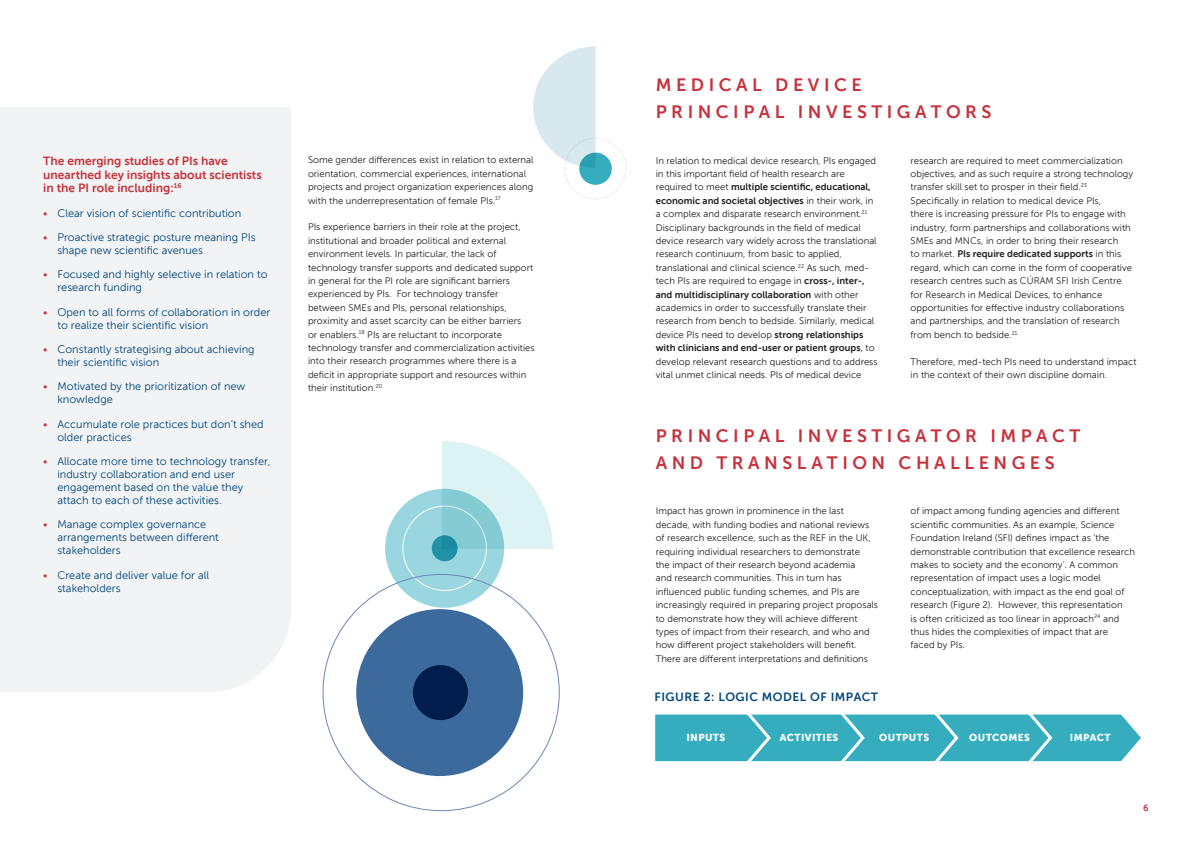
<style>
.page{position:relative;width:1191px;height:842px;background:#fff}
.page>*{position:absolute;margin:0;border:0;box-sizing:border-box;transform-origin:0 0}
.PAGE_TITLE{font:18px/27.3px "Museo Sans 700";letter-spacing:.25em;color:#c6333d}
.BULLETS{font:12px/13.5px "Museo Sans 700";color:#c6333d}
.SUB_HEADING{font:12px "Museo Sans 700";letter-spacing:.04em;color:#00467e}
.BULLETS-2{font:11px/13px "Museo Sans 300";color:#00467e}
.SUB_HEADING-2{font:10px "Museo Sans 900";letter-spacing:.04em;color:#fff}
.BODY_COPY{font:9.5px/13.4px "Museo Sans 300";color:#231f20}
.t1{font:9px "Museo Sans 700";color:#c6333d}
.s1{color:#c6333d}
.s2{font-family:"Museo Sans 700"}
</style>
<div class="page">
<div style="left:0;top:108px;width:291px;height:584px;background:#f2f3f4"></div>
<svg style="left:533px;top:47px;width:94px;height:153px"></svg>
<svg style="left:655px;top:714px;width:486px;height:48px;background:#45b3c3"></svg>
<div style="left:356px;top:609px;width:167px;height:167px;background:#3c6a9d;border-radius:50%"></div>
<div style="left:413px;top:665px;width:55px;height:55px;background:#001d4d;border-radius:50%"></div>
<div style="left:385px;top:489px;width:119px;height:119px;background:#9ad6df;border-radius:50%"></div>
<div style="left:432px;top:535px;width:25px;height:26px;background:#2091a6;border-radius:50%"></div>
<svg style="left:442px;top:441px;width:111px;height:108px"></svg>
<p class="BULLETS" style="left:43px;top:154px;width:220px">The emerging studies of PIs have unearthed key insights about scientists in the PI role including:<sup>16</sup></p>
<p class="BULLETS-2" style="left:43px;top:206px;width:199px"><span class="s1">•</span> Clear vision of scientific contribution</p>
<p class="BULLETS-2" style="left:57px;top:231px;width:200px;text-indent:-14px"><span class="s1">•</span> Proactive strategic posture meaning PIs shape new scientific avenues</p>
<p class="BULLETS-2" style="left:57px;top:268px;width:212px;text-indent:-14px"><span class="s1">•</span> Focused and highly selective in relation to research funding</p>
<p class="BULLETS-2" style="left:57px;top:305px;width:214px;text-indent:-14px"><span class="s1">•</span> Open to all forms of collaboration in order to realize their scientific vision</p>
<p class="BULLETS-2" style="left:57px;top:343px;width:199px;text-indent:-14px"><span class="s1">•</span> Constantly strategising about achieving their scientific vision</p>
<p class="BULLETS-2" style="left:57px;top:380px;width:189px;text-indent:-14px"><span class="s1">•</span> Motivated by the prioritization of new knowledge</p>
<p class="BULLETS-2" style="left:57px;top:417px;width:208px;text-indent:-14px"><span class="s1">•</span> Accumulate role practices but don’t shed older practices</p>
<p class="BULLETS-2" style="left:57px;top:455px;width:215px;text-indent:-14px"><span class="s1">•</span> Allocate more time to technology transfer, industry collaboration and end user engagement based on the value they attach to each of these activities.</p>
<p class="BULLETS-2" style="left:57px;top:518px;width:163px;text-indent:-14px"><span class="s1">•</span> Manage complex governance arrangements between different stakeholders</p>
<p class="BULLETS-2" style="left:57px;top:568px;width:153px;line-height:13.5px;text-indent:-14px"><span class="s1">•</span> Create and deliver value for all stakeholders</p>
<p class="BODY_COPY" style="left:308px;top:153px;width:227px">Some gender differences exist in relation to external orientation, commercial experiences, international projects and project organization experiences along with the underrepresentation of female PIs.<sup>17</sup></p>
<p class="BODY_COPY" style="left:308px;top:220px;width:228px">PIs experience barriers in their role at the project, institutional and broader political and external environment levels. In particular, the lack of technology transfer supports and dedicated support in general for the PI role are significant barriers experienced by PIs. For technology transfer between SMEs and PIs, personal relationships, proximity and asset scarcity can be either barriers<br>or enablers.<sup>18</sup> PIs are reluctant to incorporate technology transfer and commercialization activities into their research programmes where there is a deficit in appropriate support and resources within their institution.<sup>20</sup></p>
<p class="PAGE_TITLE" style="left:656px;top:71px;width:337px">MEDICAL DEVICE<br>PRINCIPAL INVESTIGATORS</p>
<p class="BODY_COPY" style="left:656px;top:154px;width:223px">In relation to medical device research, PIs engaged in this important field of health research are required to meet <span class="s2">multiple scientific, educational, economic and societal objectives</span> in their work, in a complex and disparate research environment.<sup>21<br></sup>Disciplinary backgrounds in the field of medical device research vary widely across the translational research continuum, from basic to applied, translational and clinical science.<sup>22</sup> As such, med&shy;tech PIs are required to engage in <span class="s2">cross-, inter-, and multidisciplinary collaboration</span> with other academics in order to successfully translate their research from bench to bedside. Similarly, medical device PIs need to develop <span class="s2">strong relationships with clinicians and end-user or patient groups</span>, to develop relevant research questions and to address vital unmet clinical needs. PIs of medical device</p>
<p class="BODY_COPY" style="left:910px;top:154px;width:224px">research are required to meet commercialization objectives, and as such require a strong technology transfer skill set to prosper in their field.<sup>23<br></sup>Specifically in relation to medical device PIs,<br>there is increasing pressure for PIs to engage with industry, form partnerships and collaborations with SMEs and MNCs, in order to bring their research<br>to market. <span class="s2">PIs require dedicated supports</span> in this regard, which can come in the form of cooperative research centres such as CÚRAM SFI Irish Centre for Research in Medical Devices, to enhance opportunities for effective industry collaborations and partnerships, and the translation of research from bench to bedside.<sup>21</sup></p>
<p class="BODY_COPY" style="left:910px;top:355px;width:227px">Therefore, med-tech PIs need to understand impact in the context of their own discipline domain.</p>
<p class="PAGE_TITLE" style="left:656px;top:422px;width:426px">PRINCIPAL INVESTIGATOR IMPACT<br>AND TRANSLATION CHALLENGES</p>
<p class="BODY_COPY" style="left:656px;top:504px;width:224px">Impact has grown in prominence in the last decade, with funding bodies and national reviews of research excellence, such as the REF in the UK, requiring individual researchers to demonstrate<br>the impact of their research beyond academia<br>and research communities. This in turn has influenced public funding schemes, and PIs are increasingly required in preparing project proposals to demonstrate how they will achieve different types of impact from their research, and who and how different project stakeholders will benefit.<br>There are different interpretations and definitions</p>
<p class="BODY_COPY" style="left:910px;top:504px;width:226px">of impact among funding agencies and different scientific communities. As an example, Science Foundation Ireland (SFI) defines impact as ‘the demonstrable contribution that excellence research makes to society and the economy’. A common representation of impact uses a logic model conceptualization, with impact as the end goal of research (Figure 2). However, this representation<br>is often criticized as too linear in approach<sup>24</sup> and thus hides the complexities of impact that are<br>faced by PIs.</p>
<p class="SUB_HEADING" style="left:654px;top:690px;width:225px">FIGURE 2: LOGIC MODEL OF IMPACT</p>
<p class="SUB_HEADING-2" style="left:686px;top:731px;width:40px">INPUTS</p>
<p class="SUB_HEADING-2" style="left:780px;top:731px;width:60px">ACTIVITIES</p>
<p class="SUB_HEADING-2" style="left:879px;top:731px;width:51px">OUTPUTS</p>
<p class="SUB_HEADING-2" style="left:969px;top:731px;width:62px">OUTCOMES</p>
<p class="SUB_HEADING-2" style="left:1070px;top:731px;width:42px">IMPACT</p>
<p class="t1" style="left:1143px;top:803px;width:7px">6</p>
</div>
